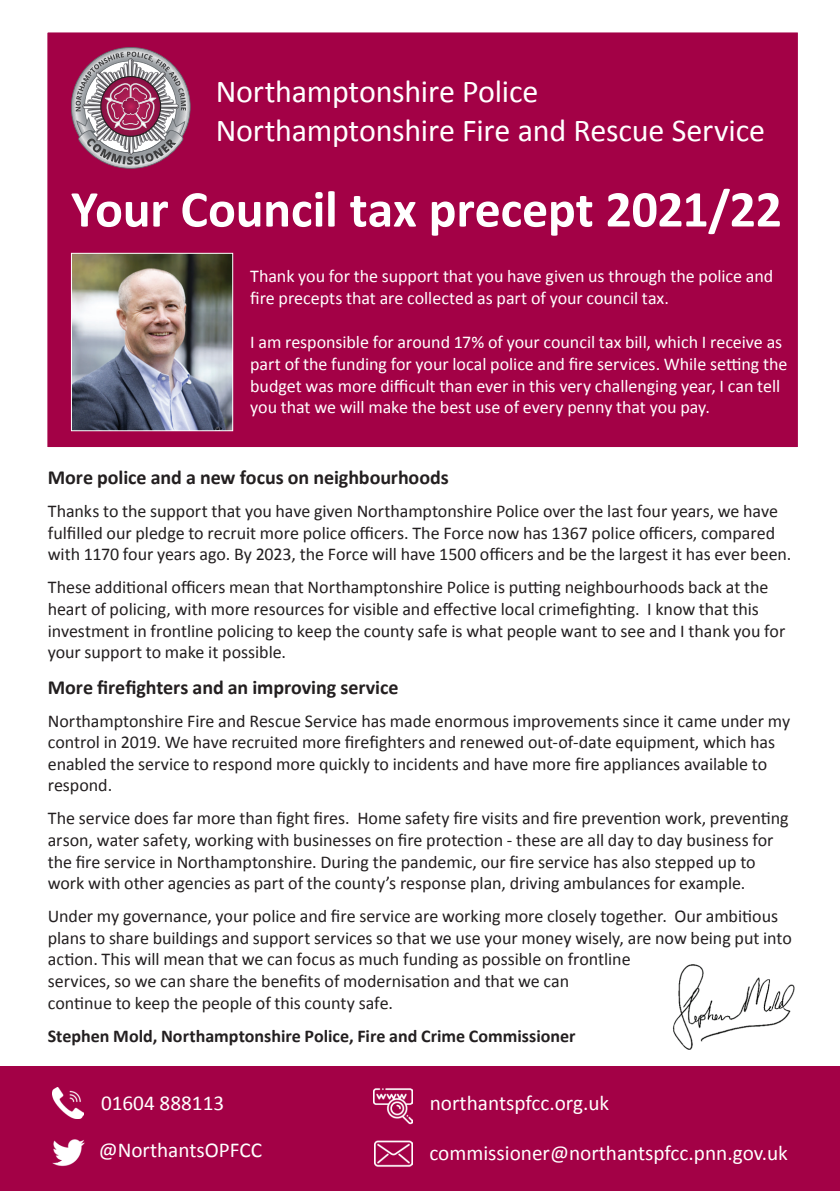
<style>
.page{position:relative;width:840px;height:1191px;background:#fff}
.page>*{position:absolute;margin:0;border:0;box-sizing:border-box;transform-origin:0 0}
.t1{font:700 52px "Calibri";letter-spacing:-.005em;color:#fff}
.t2{font:32px/38.4px "Calibri";letter-spacing:-.01em;color:#fff}
.t3{font:21.2px "Calibri";color:#fff}
.t4{font:700 20px "Calibri";letter-spacing:-.005em;color:#231f20}
.t5{font:18px/21.6px "Calibri";letter-spacing:-.005em;color:#231f20}
.t6{font:18px/21.6px "Calibri";letter-spacing:-.005em;color:#fff}
.t7{font:700 18px "Calibri";color:#231f20}
</style>
<div class="page">
<div style="left:45px;top:30px;width:754px;height:419px;background:#a30146;border:2px solid #fff"></div>
<svg style="left:71px;top:47px;width:119px;height:122px"></svg>
<img style="left:73px;top:255px;width:158px;height:174px">
<div style="left:71px;top:253px;width:162px;height:178px;border:1px solid #fff"></div>
<div style="left:0;top:1066px;width:839px;height:125px;background:#a30146"></div>
<img style="left:52px;top:1139px;width:33px;height:28px">
<img style="left:52px;top:1087px;width:32px;height:31px">
<img style="left:374px;top:1088px;width:38px;height:37px">
<img style="left:374px;top:1140px;width:38px;height:27px">
<img style="left:672px;top:964px;width:123px;height:86px">
<h2 class="t2" style="left:215px;top:72px;width:550px">Northamptonshire Police<br>Northamptonshire Fire and Rescue Service</h2>
<h1 class="t1" style="left:71px;top:172px;width:712px">Your Council tax precept 2021/22</h1>
<p class="t6" style="left:250px;top:265px;width:524px">Thank you for the support that you have given us through the police and fire precepts that are collected as part of your council tax.</p>
<p class="t6" style="left:250px;top:331px;width:538px">I am responsible for around 17% of your council tax bill, which I receive as part of the funding for your local police and fire services. While setting the budget was more difficult than ever in this very challenging year, I can tell you that we will make the best use of every penny that you pay.</p>
<p class="t4" style="left:48px;top:463px;width:402px">More police and a new focus on neighbourhoods</p>
<p class="t5" style="left:48px;top:500px;width:744px">Thanks to the support that you have given Northamptonshire Police over the last four years, we have fulfilled our pledge to recruit more police officers. The Force now has 1367 police officers, compared with 1170 four years ago. By 2023, the Force will have 1500 officers and be the largest it has ever been.</p>
<p class="t5" style="left:48px;top:576px;width:738px">These additional officers mean that Northamptonshire Police is putting neighbourhoods back at the heart of policing, with more resources for visible and effective local crimefighting. I know that this investment in frontline policing to keep the county safe is what people want to see and I thank you for your support to make it possible.</p>
<p class="t4" style="left:48px;top:673px;width:352px">More firefighters and an improving service</p>
<p class="t5" style="left:48px;top:709px;width:743px">Northamptonshire Fire and Rescue Service has made enormous improvements since it came under my control in 2019. We have recruited more firefighters and renewed out-of-date equipment, which has enabled the service to respond more quickly to incidents and have more fire appliances available to respond.</p>
<p class="t5" style="left:48px;top:807px;width:742px">The service does far more than fight fires. Home safety fire visits and fire prevention work, preventing arson, water safety, working with businesses on fire protection - these are all day to day business for the fire service in Northamptonshire. During the pandemic, our fire service has also stepped up to work with other agencies as part of the county’s response plan, driving ambulances for example.</p>
<p class="t5" style="left:48px;top:904px;width:745px">Under my governance, your police and fire service are working more closely together. Our ambitious plans to share buildings and support services so that we use your money wisely, are now being put into action. This will mean that we can focus as much funding as possible on frontline<br>services, so we can share the benefits of modernisation and that we can<br>continue to keep the people of this county safe.</p>
<p class="t7" style="left:48px;top:1022px;width:529px">Stephen Mold, Northamptonshire Police, Fire and Crime Commissioner</p>
<p class="t3" style="left:101px;top:1087px;width:125px">01604 888113</p>
<p class="t3" style="left:99px;top:1135px;width:165px">@NorthantsOPFCC</p>
<p class="t3" style="left:429px;top:1087px;width:181px">northantspfcc.org.uk</p>
<p class="t3" style="left:429px;top:1138px;width:360px">commissioner@northantspfcc.pnn.gov.uk</p>
</div>
